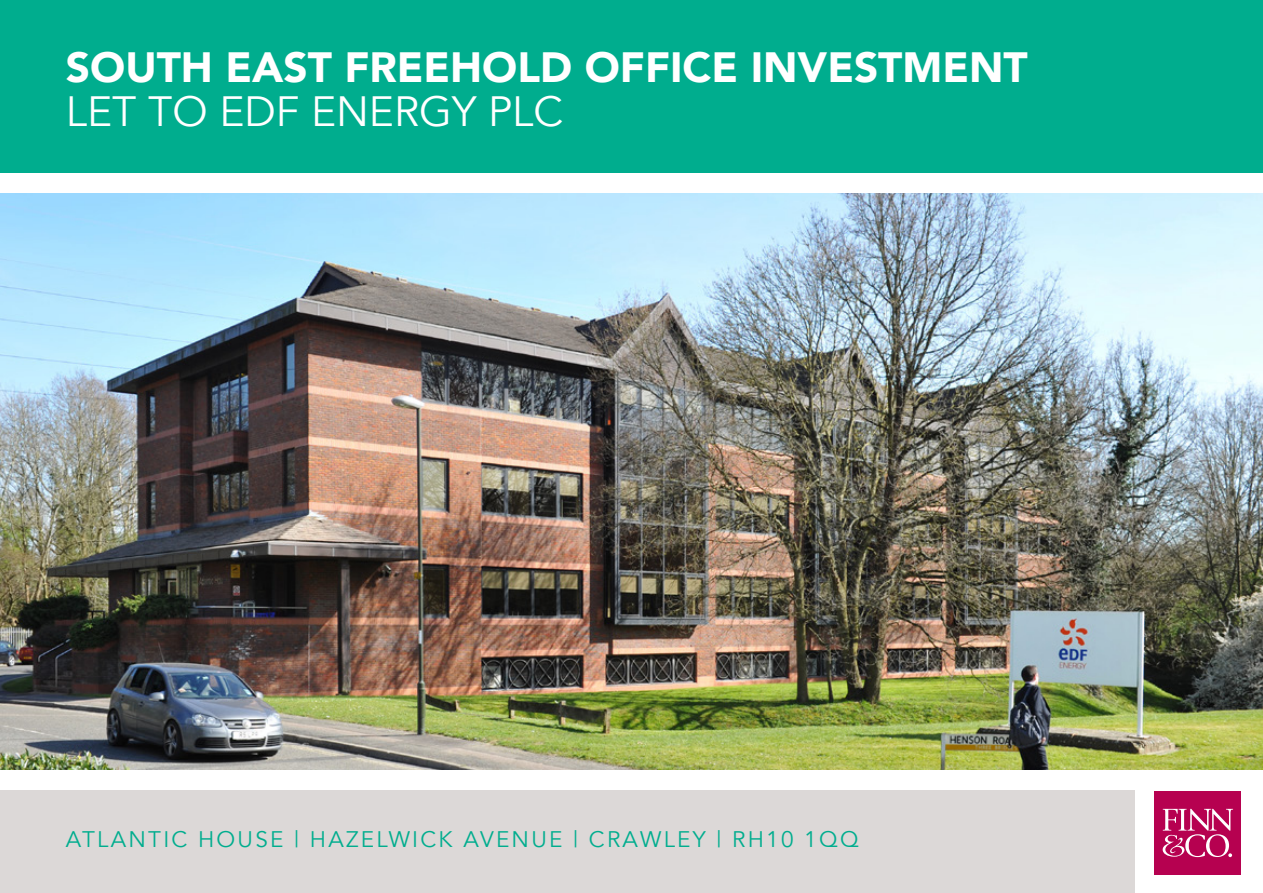
<style>
.page{position:relative;width:1263px;height:893px;background:#fff}
.page>*{position:absolute;margin:0;border:0;box-sizing:border-box;transform-origin:0 0}
.t1{font:900 42.3px "Avenir";color:#fff}
.t2{font:42.3px "Avenir";color:#fff}
.t3{font:22.5px "Avenir";letter-spacing:.1em;color:#00ad8e}
</style>
<div class="page">
<img style="left:0;top:194px;width:1263px;height:575px">
<div style="left:0;top:790px;width:1134px;height:103px;background:#dcd8d7"></div>
<div style="left:0;top:0;width:1263px;height:173px;background:#00ad8e"></div>
<div style="left:1155px;top:791px;width:86px;height:83px;background:#b60150"></div>
<svg style="left:1163px;top:809px;width:70px;height:48px"></svg>
<p class="t1" style="left:66px;top:31px;width:963px">SOUTH EAST FREEHOLD OFFICE INVESTMENT</p>
<p class="t2" style="left:66px;top:86px;width:499px">LET TO EDF ENERGY PLC</p>
<p class="t3" style="left:66px;top:826px;width:794px">ATLANTIC HOUSE | HAZELWICK AVENUE | CRAWLEY | RH10 1QQ</p>
</div>
